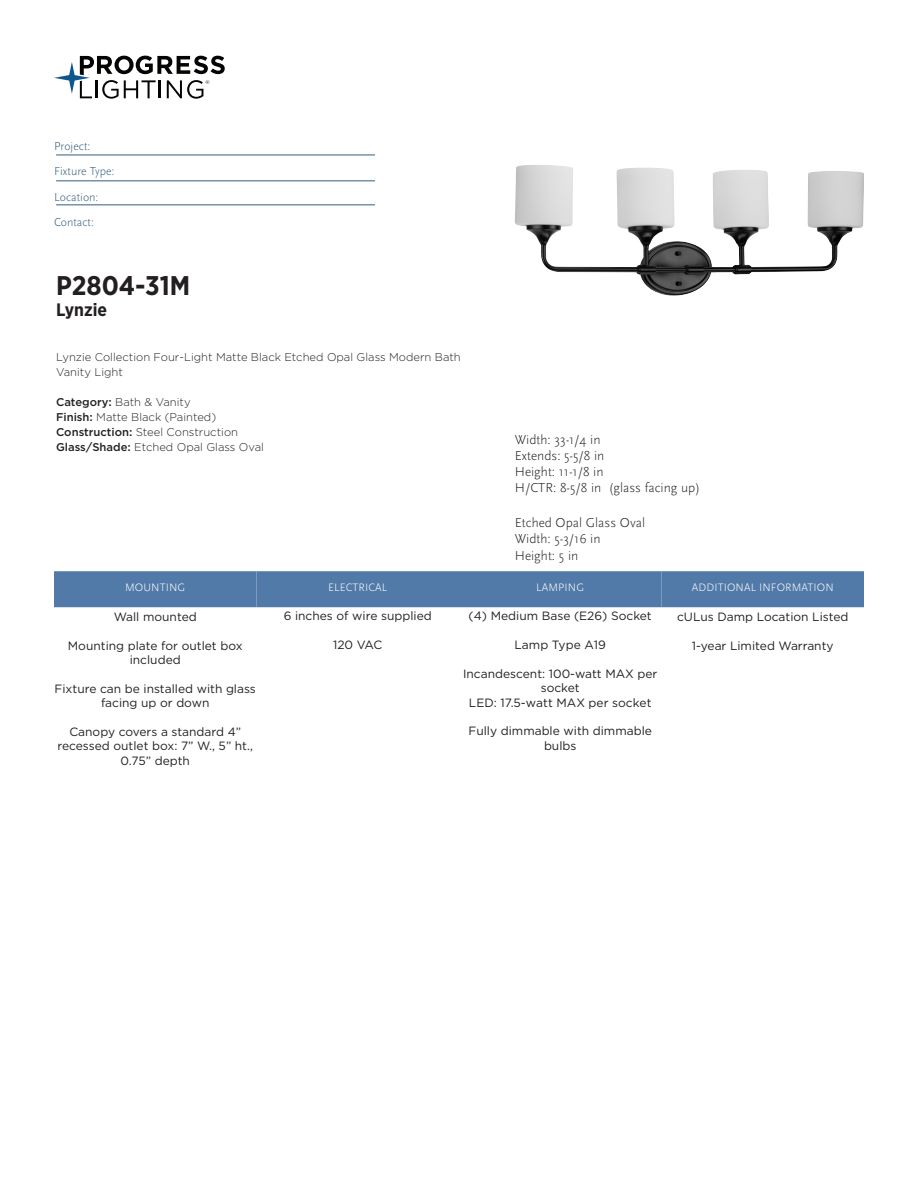
<style>
.page{position:relative;width:918px;height:1188px;background:#fff}
.page>*{position:absolute;margin:0;border:0;box-sizing:border-box;transform-origin:0 0}
.SKU{font:700 27px "Gotham Narrow";color:#231f20}
.Heading{font:700 18px "Gotham Narrow";color:#231f20}
.t1{font:300 13.5px "Scala Sans Pro";color:#231f20}
.Information{font:12px/14.4px "Gotham";color:#231f20;text-align:center}
.t2{font:300 12px "Scala Sans Pro";color:#345d7b}
.Description_body{font:300 11.25px/15px "Gotham";color:#231f20}
.Information-Heading{font:300 11.25px "Scala Sans Pro";letter-spacing:.01em;color:#fff}
.s1{font-weight:500}
</style>
<div class="page">
<svg style="left:54px;top:56px;width:171px;height:43px"></svg>
<hr style="left:56px;top:155px;width:319px;height:1px;background:#345d7b">
<hr style="left:56px;top:181px;width:319px;height:1px;background:#345d7b">
<hr style="left:56px;top:205px;width:319px;height:1px;background:#345d7b">
<img style="left:515px;top:165px;width:349px;height:131px">
<div style="left:54px;top:571px;width:202px;height:36px;background:#527aa8"></div>
<div style="left:256px;top:571px;width:203px;height:36px;background:#527aa8"></div>
<div style="left:459px;top:571px;width:203px;height:36px;background:#527aa8"></div>
<div style="left:662px;top:571px;width:202px;height:36px;background:#527aa8"></div>
<p class="t2" style="left:54px;top:139px;width:38px">Project:</p>
<p class="t2" style="left:54px;top:165px;width:62px">Fixture Type:</p>
<p class="t2" style="left:54px;top:190px;width:46px">Location:</p>
<p class="t2" style="left:54px;top:216px;width:42px">Contact:</p>
<p class="SKU" style="left:56px;top:269px;width:136px">P2804-31M</p>
<p class="Heading" style="left:56px;top:298px;width:52px">Lynzie</p>
<p class="Description_body" style="left:56px;top:350px;width:406px">Lynzie Collection Four-Light Matte Black Etched Opal Glass Modern Bath<br>Vanity Light</p>
<p class="Description_body" style="left:56px;top:395px;width:136px"><span class="s1">Category:</span> Bath &amp; Vanity</p>
<p class="Description_body" style="left:56px;top:410px;width:162px"><span class="s1">Finish:</span> Matte Black (Painted)</p>
<p class="Description_body" style="left:56px;top:425px;width:183px"><span class="s1">Construction:</span> Steel Construction</p>
<p class="Description_body" style="left:56px;top:440px;width:209px"><span class="s1">Glass/Shade:</span> Etched Opal Glass Oval</p>
<p class="t1" style="left:515px;top:431px;width:87px">Width: 33-1/4 in</p>
<p class="t1" style="left:515px;top:448px;width:91px">Extends: 5-5/8 in</p>
<p class="t1" style="left:515px;top:464px;width:90px">Height: 11-1/8 in</p>
<p class="t1" style="left:515px;top:480px;width:187px">H/CTR: 8-5/8 in (glass facing up)</p>
<p class="t1" style="left:515px;top:515px;width:132px">Etched Opal Glass Oval</p>
<p class="t1" style="left:515px;top:531px;width:87px">Width: 5-3/16 in</p>
<p class="t1" style="left:515px;top:548px;width:65px">Height: 5 in</p>
<p class="Information-Heading" style="left:125px;top:581px;width:62px">MOUNTING</p>
<p class="Information" style="left:114px;top:609px;width:84px">Wall mounted</p>
<p class="Information" style="left:68px;top:638px;width:176px">Mounting plate for outlet box included</p>
<p class="Information" style="left:55px;top:681px;width:203px">Fixture can be installed with glass facing up or down</p>
<p class="Information" style="left:57px;top:724px;width:197px">Canopy covers a standard 4” recessed outlet box: 7” W., 5” ht.,<br>0.75” depth</p>
<p class="Information-Heading" style="left:328px;top:581px;width:61px">ELECTRICAL</p>
<p class="Information" style="left:284px;top:609px;width:150px">6 inches of wire supplied</p>
<p class="Information" style="left:333px;top:637px;width:51px">120 VAC</p>
<p class="Information-Heading" style="left:536px;top:581px;width:49px">LAMPING</p>
<p class="Information" style="left:469px;top:609px;width:185px">(4) Medium Base (E26) Socket</p>
<p class="Information" style="left:515px;top:637px;width:93px">Lamp Type A19</p>
<p class="Information" style="left:463px;top:666px;width:196px">Incandescent: 100-watt MAX per socket<br>LED: 17.5-watt MAX per socket</p>
<p class="Information" style="left:469px;top:724px;width:185px">Fully dimmable with dimmable bulbs</p>
<p class="Information-Heading" style="left:692px;top:581px;width:143px">ADDITIONAL INFORMATION</p>
<p class="Information" style="left:677px;top:609px;width:173px">cULus Damp Location Listed</p>
<p class="Information" style="left:692px;top:638px;width:143px">1-year Limited Warranty</p>
</div>
